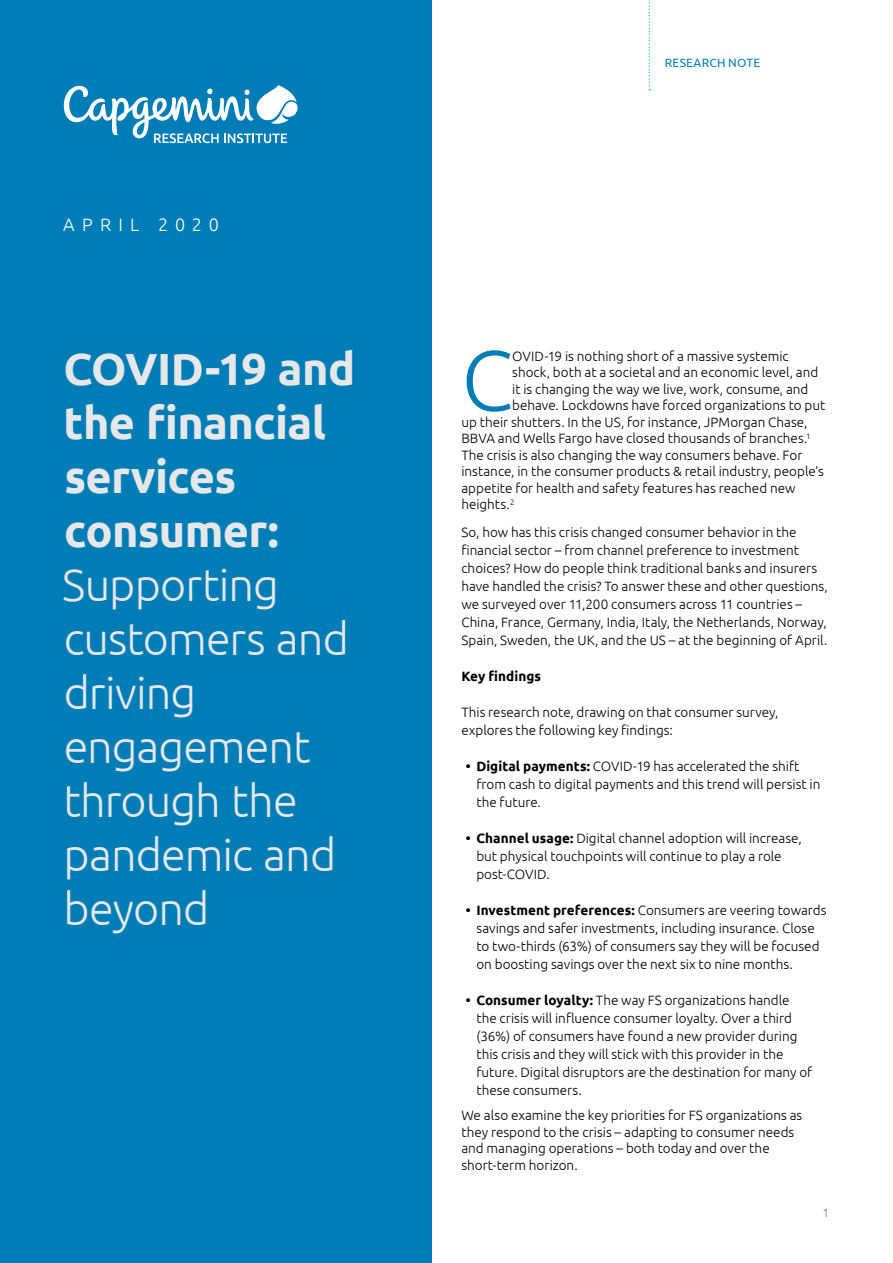
<style>
.page{position:relative;width:893px;height:1263px;background:#fff}
.page>*{position:absolute;margin:0;border:0;box-sizing:border-box;transform-origin:0 0}
.t1{font:300 84.9px "Ubuntu";color:#007db7}
.t2{font:300 45px/54px "Ubuntu";letter-spacing:-.02em;color:#e6e7e8}
.t3{font:700 45px/54px "Ubuntu";letter-spacing:-.015em;color:#e6e7e8}
.t4{font:300 18px "Ubuntu";letter-spacing:.4em;color:#fff}
.t5{font:300 13.5px/18px "Ubuntu";color:#000}
.t6{font:700 13.5px "Ubuntu";letter-spacing:.005em;color:#000}
.t7{font:12px "Ubuntu";letter-spacing:.015em;color:#007db7}
.t8{font:300 12px "Ubuntu";color:#77787b}
.s1{font-weight:700}
</style>
<div class="page">
<div style="left:0;top:0;width:432px;height:1263px;background:#007db7"></div>
<svg style="left:64px;top:85px;width:234px;height:58px"></svg>
<svg style="left:649px;top:0;width:1px;height:91px"></svg>
<h3 class="t4" style="left:63px;top:213px;width:157px">APRIL 2020</h3>
<h2 class="t3" style="left:63px;top:342px;width:293px">COVID-19 and the financial services consumer:</h2>
<h2 class="t2" style="left:62px;top:557px;width:288px">Supporting customers and driving engagement through the pandemic and beyond</h2>
<p class="t7" style="left:665px;top:55px;width:97px">RESEARCH NOTE</p>
<h1 class="t1" style="left:461px;top:329px;width:53px">C</h1>
<p class="t5" style="left:512px;top:347px;width:278px">OVID-19 is nothing short of a massive systemic</p>
<p class="t5" style="left:512px;top:363px;width:308px">shock, both at a societal and an economic level, and</p>
<p class="t5" style="left:512px;top:380px;width:298px">it is changing the way we live, work, consume, and</p>
<p class="t5" style="left:512px;top:396px;width:315px">behave. Lockdowns have forced organizations to put</p>
<p class="t5" style="left:461px;top:413px;width:347px">up their shutters. In the US, for instance, JPMorgan Chase,</p>
<p class="t5" style="left:461px;top:429px;width:351px">BBVA and Wells Fargo have closed thousands of branches.<sup>1</sup></p>
<p class="t5" style="left:461px;top:446px;width:343px">The crisis is also changing the way consumers behave. For</p>
<p class="t5" style="left:461px;top:462px;width:364px">instance, in the consumer products &amp; retail industry, people’s</p>
<p class="t5" style="left:461px;top:479px;width:336px">appetite for health and safety features has reached new</p>
<p class="t5" style="left:461px;top:495px;width:55px">heights.<sup>2</sup></p>
<p class="t5" style="left:461px;top:522px;width:368px">So, how has this crisis changed consumer behavior in the financial sector – from channel preference to investment choices? How do people think traditional banks and insurers have handled the crisis? To answer these and other questions, we surveyed over 11,200 consumers across 11 countries – China, France, Germany, India, Italy, the Netherlands, Norway, Spain, Sweden, the UK, and the US – at the beginning of April.</p>
<p class="t6" style="left:461px;top:668px;width:81px">Key findings</p>
<p class="t5" style="left:461px;top:702px;width:319px">This research note, drawing on that consumer survey, explores the following key findings:</p>
<p class="t5" style="left:476px;top:756px;width:345px;text-indent:-11px"><span class="s1">• Digital payments:</span> COVID-19 has accelerated the shift from cash to digital payments and this trend will persist in the future.</p>
<p class="t5" style="left:476px;top:828px;width:327px;text-indent:-11px"><span class="s1">• Channel usage:</span> Digital channel adoption will increase, but physical touchpoints will continue to play a role post-COVID.</p>
<p class="t5" style="left:476px;top:900px;width:352px;text-indent:-11px"><span class="s1">• Investment preferences:</span> Consumers are veering towards savings and safer investments, including insurance. Close to two-thirds (63%) of consumers say they will be focused on boosting savings over the next six to nine months.</p>
<p class="t5" style="left:476px;top:990px;width:337px;text-indent:-11px"><span class="s1">• Consumer loyalty:</span> The way FS organizations handle the crisis will influence consumer loyalty. Over a third (36%) of consumers have found a new provider during this crisis and they will stick with this provider in the future. Digital disruptors are the destination for many of these consumers.</p>
<p class="t5" style="left:461px;top:1107px;width:343px;line-height:16.5px">We also examine the key priorities for FS organizations as they respond to the crisis – adapting to consumer needs and managing operations – both today and over the short-term horizon.</p>
<p class="t8" style="left:822px;top:1205px;width:8px">1</p>
</div>
